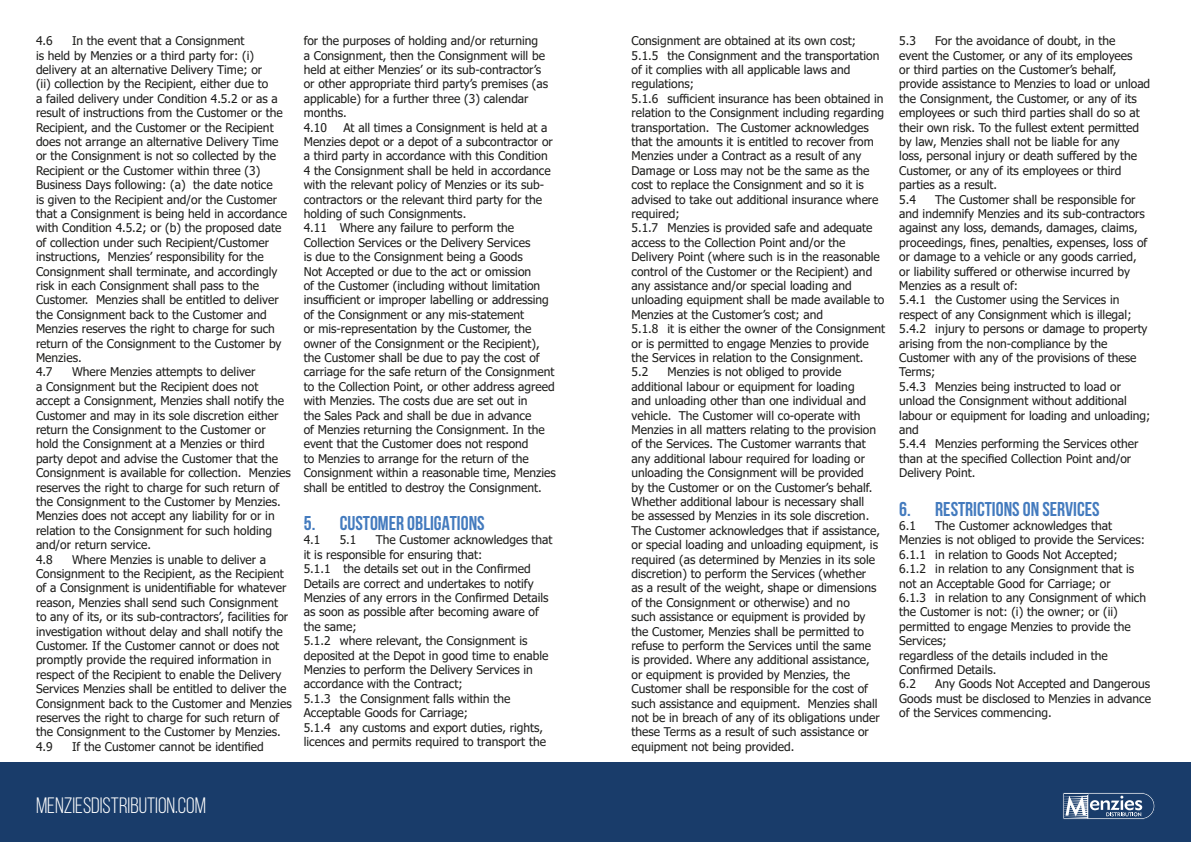
<style>
.page{position:relative;width:1191px;height:842px;background:#fff}
.page>*{position:absolute;margin:0;border:0;box-sizing:border-box;transform-origin:0 0}
.t1{font:22.3px "Bebas Neue";color:#fff}
.t2{font:700 20px "Bebas Neue";color:#447bbe}
.t3{font:12px/14.4px "Tahoma";color:#1d1d1b}
</style>
<div class="page">
<div style="left:0;top:762px;width:1191px;height:80px;background:#193c6a"></div>
<svg style="left:1063px;top:792px;width:92px;height:27px"></svg>
<p class="t3" style="left:36px;top:34px;width:253px;text-indent:36px">In the event that a Consignment<br>is held by Menzies or a third party for: (i) delivery at an alternative Delivery Time; or<br>(ii) collection by the Recipient, either due to<br>a failed delivery under Condition 4.5.2 or as a result of instructions from the Customer or the Recipient, and the Customer or the Recipient does not arrange an alternative Delivery Time or the Consignment is not so collected by the Recipient or the Customer within three (3)<br>Business Days following: (a) the date notice<br>is given to the Recipient and/or the Customer that a Consignment is being held in accordance with Condition 4.5.2; or (b) the proposed date of collection under such Recipient/Customer instructions, Menzies’ responsibility for the Consignment shall terminate, and accordingly risk in each Consignment shall pass to the Customer. Menzies shall be entitled to deliver the Consignment back to the Customer and Menzies reserves the right to charge for such return of the Consignment to the Customer by Menzies.</p>
<p class="t3" style="left:36px;top:365px;width:18px">4.7</p>
<p class="t3" style="left:36px;top:34px;width:18px">4.6</p>
<p class="t3" style="left:36px;top:365px;width:256px;text-indent:36px">Where Menzies attempts to deliver<br>a Consignment but the Recipient does not accept a Consignment, Menzies shall notify the Customer and may in its sole discretion either return the Consignment to the Customer or hold the Consignment at a Menzies or third party depot and advise the Customer that the Consignment is available for collection. Menzies reserves the right to charge for such return of the Consignment to the Customer by Menzies.<br>Menzies does not accept any liability for or in relation to the Consignment for such holding and/or return service.</p>
<p class="t3" style="left:36px;top:553px;width:18px">4.8</p>
<p class="t3" style="left:36px;top:553px;width:257px;text-indent:36px">Where Menzies is unable to deliver a Consignment to the Recipient, as the Recipient of a Consignment is unidentifiable for whatever reason, Menzies shall send such Consignment<br>to any of its, or its sub-contractors’, facilities for investigation without delay and shall notify the Customer. If the Customer cannot or does not promptly provide the required information in respect of the Recipient to enable the Delivery Services Menzies shall be entitled to deliver the Consignment back to the Customer and Menzies reserves the right to charge for such return of the Consignment to the Customer by Menzies.</p>
<p class="t3" style="left:36px;top:740px;width:18px">4.9</p>
<p class="t3" style="left:72px;top:740px;width:193px">If the Customer cannot be identified</p>
<p class="t3" style="left:304px;top:34px;width:246px">for the purposes of holding and/or returning<br>a Consignment, then the Consignment will be held at either Menzies’ or its sub-contractor’s or other appropriate third party’s premises (as applicable) for a further three (3) calendar months.</p>
<p class="t3" style="left:304px;top:121px;width:25px">4.10</p>
<p class="t3" style="left:304px;top:121px;width:251px;text-indent:40px">At all times a Consignment is held at a Menzies depot or a depot of a subcontractor or a third party in accordance with this Condition 4 the Consignment shall be held in accordance with the relevant policy of Menzies or its sub&shy;contractors or the relevant third party for the holding of such Consignments.</p>
<p class="t3" style="left:304px;top:221px;width:254px">4.11 Where any failure to perform the Collection Services or the Delivery Services<br>is due to the Consignment being a Goods<br>Not Accepted or due to the act or omission<br>of the Customer (including without limitation insufficient or improper labelling or addressing of the Consignment or any mis-statement<br>or mis-representation by the Customer, the owner of the Consignment or the Recipient), the Customer shall be due to pay the cost of carriage for the safe return of the Consignment to the Collection Point, or other address agreed with Menzies. The costs due are set out in<br>the Sales Pack and shall be due in advance<br>of Menzies returning the Consignment. In the event that the Customer does not respond<br>to Menzies to arrange for the return of the Consignment within a reasonable time, Menzies shall be entitled to destroy the Consignment.</p>
<p class="t2" style="left:304px;top:512px;width:182px">5. CUSTOMER OBLIGATIONS</p>
<p class="t3" style="left:304px;top:533px;width:18px">4.1</p>
<p class="t3" style="left:340px;top:533px;width:18px">5.1</p>
<p class="t3" style="left:304px;top:533px;width:250px;text-indent:72px">The Customer acknowledges that it is responsible for ensuring that:</p>
<p class="t3" style="left:304px;top:562px;width:246px">5.1.1 the details set out in the Confirmed Details are correct and undertakes to notify Menzies of any errors in the Confirmed Details as soon as possible after becoming aware of the same;</p>
<p class="t3" style="left:304px;top:634px;width:246px">5.1.2 where relevant, the Consignment is deposited at the Depot in good time to enable Menzies to perform the Delivery Services in accordance with the Contract;</p>
<p class="t3" style="left:304px;top:692px;width:208px">5.1.3 the Consignment falls within the<br>Acceptable Goods for Carriage;</p>
<p class="t3" style="left:304px;top:721px;width:244px">5.1.4 any customs and export duties, rights, licences and permits required to transport the</p>
<p class="t1" style="left:36px;top:793px;width:171px">MENZIESDISTRIBUTION.COM</p>
<p class="t3" style="left:631px;top:34px;width:226px">Consignment are obtained at its own cost;</p>
<p class="t3" style="left:631px;top:49px;width:249px">5.1.5 the Consignment and the transportation of it complies with all applicable laws and regulations;</p>
<p class="t3" style="left:631px;top:92px;width:254px">5.1.6 sufficient insurance has been obtained in relation to the Consignment including regarding transportation. The Customer acknowledges that the amounts it is entitled to recover from Menzies under a Contract as a result of any Damage or Loss may not be the same as the cost to replace the Consignment and so it is advised to take out additional insurance where required;</p>
<p class="t3" style="left:631px;top:221px;width:254px">5.1.7 Menzies is provided safe and adequate access to the Collection Point and/or the Delivery Point (where such is in the reasonable control of the Customer or the Recipient) and any assistance and/or special loading and unloading equipment shall be made available to Menzies at the Customer’s cost; and</p>
<p class="t3" style="left:631px;top:322px;width:255px">5.1.8 it is either the owner of the Consignment or is permitted to engage Menzies to provide the Services in relation to the Consignment.</p>
<p class="t3" style="left:631px;top:365px;width:18px">5.2</p>
<p class="t3" style="left:631px;top:365px;width:250px;text-indent:36px">Menzies is not obliged to provide additional labour or equipment for loading<br>and unloading other than one individual and vehicle. The Customer will co-operate with Menzies in all matters relating to the provision of the Services. The Customer warrants that any additional labour required for loading or unloading the Consignment will be provided<br>by the Customer or on the Customer’s behalf.<br>Whether additional labour is necessary shall be assessed by Menzies in its sole discretion.<br>The Customer acknowledges that if assistance, or special loading and unloading equipment, is required (as determined by Menzies in its sole discretion) to perform the Services (whether as a result of the weight, shape or dimensions of the Consignment or otherwise) and no<br>such assistance or equipment is provided by the Customer, Menzies shall be permitted to refuse to perform the Services until the same is provided. Where any additional assistance, or equipment is provided by Menzies, the Customer shall be responsible for the cost of such assistance and equipment. Menzies shall not be in breach of any of its obligations under these Terms as a result of such assistance or equipment not being provided.</p>
<p class="t3" style="left:899px;top:34px;width:252px;text-indent:36px">For the avoidance of doubt, in the<br>event the Customer, or any of its employees<br>or third parties on the Customer’s behalf, provide assistance to Menzies to load or unload the Consignment, the Customer, or any of its employees or such third parties shall do so at their own risk. To the fullest extent permitted by law, Menzies shall not be liable for any<br>loss, personal injury or death suffered by the Customer, or any of its employees or third parties as a result.</p>
<p class="t3" style="left:899px;top:193px;width:18px">5.4</p>
<p class="t3" style="left:899px;top:34px;width:18px">5.3</p>
<p class="t3" style="left:899px;top:193px;width:250px;text-indent:36px">The Customer shall be responsible for and indemnify Menzies and its sub-contractors against any loss, demands, damages, claims, proceedings, fines, penalties, expenses, loss of or damage to a vehicle or any goods carried, or liability suffered or otherwise incurred by Menzies as a result of:</p>
<p class="t3" style="left:899px;top:293px;width:234px">5.4.1 the Customer using the Services in respect of any Consignment which is illegal;</p>
<p class="t3" style="left:899px;top:322px;width:250px">5.4.2 injury to persons or damage to property arising from the non-compliance by the Customer with any of the provisions of these Terms;</p>
<p class="t3" style="left:899px;top:380px;width:253px">5.4.3 Menzies being instructed to load or unload the Consignment without additional labour or equipment for loading and unloading; and</p>
<p class="t3" style="left:899px;top:437px;width:241px">5.4.4 Menzies performing the Services other than at the specified Collection Point and/or<br>Delivery Point.</p>
<p class="t2" style="left:899px;top:498px;width:202px">6. RESTRICTIONS ON SERVICES</p>
<p class="t3" style="left:899px;top:519px;width:18px">6.1</p>
<p class="t3" style="left:899px;top:519px;width:247px;text-align:center">The Customer acknowledges that<br>Menzies is not obliged to provide the Services:</p>
<p class="t3" style="left:899px;top:548px;width:220px">6.1.1 in relation to Goods Not Accepted;</p>
<p class="t3" style="left:899px;top:562px;width:236px">6.1.2 in relation to any Consignment that is not an Acceptable Good for Carriage; or</p>
<p class="t3" style="left:899px;top:591px;width:248px">6.1.3 in relation to any Consignment of which the Customer is not: (i) the owner; or (ii) permitted to engage Menzies to provide the Services;</p>
<p class="t3" style="left:899px;top:649px;width:210px">regardless of the details included in the<br>Confirmed Details.</p>
<p class="t3" style="left:899px;top:677px;width:18px">6.2</p>
<p class="t3" style="left:899px;top:677px;width:253px;text-align:justify;text-indent:36px">Any Goods Not Accepted and Dangerous Goods must be disclosed to Menzies in advance of the Services commencing.</p>
</div>
